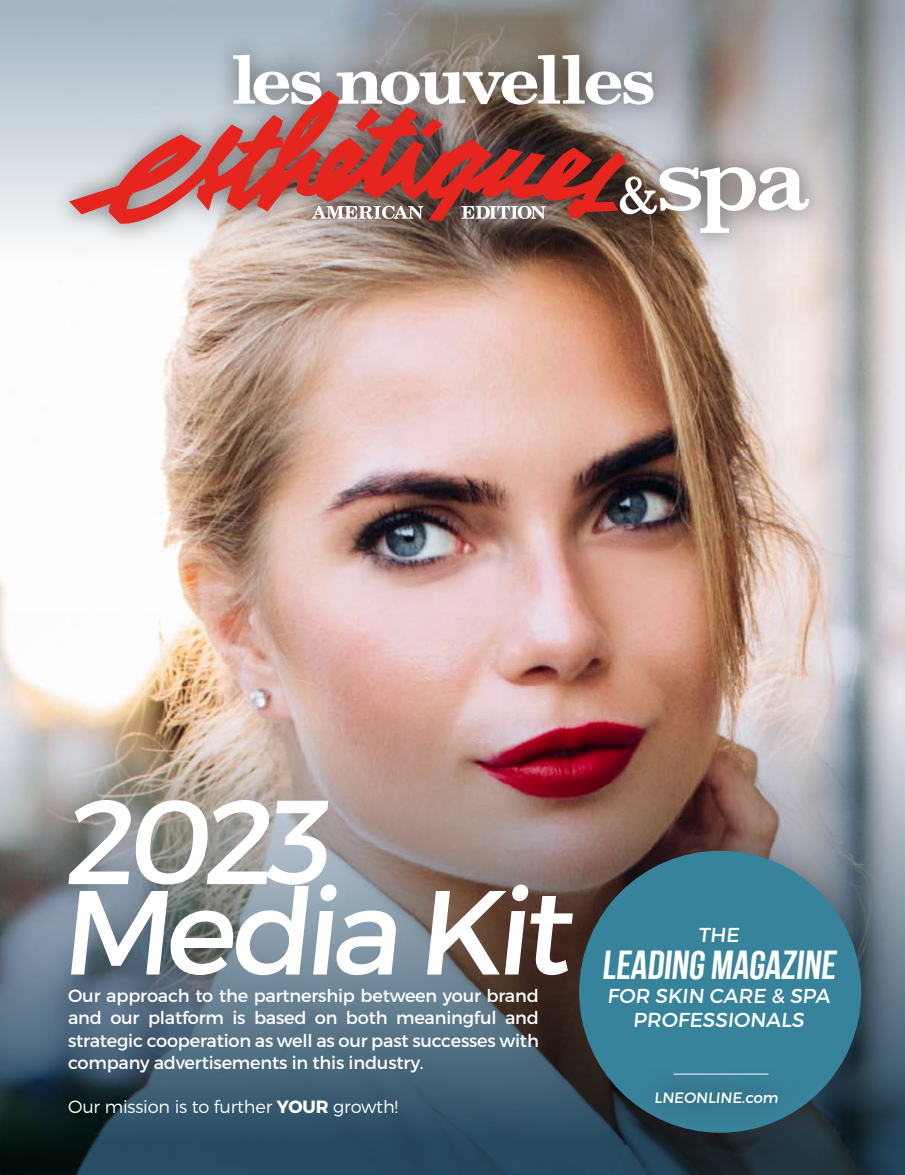
<style>
.page{position:relative;width:905px;height:1175px;background:#fff}
.page>*{position:absolute;margin:0;border:0;box-sizing:border-box;transform-origin:0 0}
.t1{font:119.4px "Montserrat";color:#fff}
.t2{font:40.35px "Bebas Neue";color:#fff}
.t3{font:20.25px/24.2px "Montserrat";color:#fff;text-align:center}
.t4{font:17.7px/22.2px "Montserrat";letter-spacing:-.01em;color:#fff;text-align:justify}
.t5{font:300 17.7px "Montserrat";letter-spacing:-.01em;color:#fff}
.t6{font:15px "Montserrat";color:#fff}
.s1{font-weight:700}
</style>
<div class="page">
<img style="left:0;top:316px;width:904px;height:297px">
<img style="left:0;top:613px;width:904px;height:561px">
<svg style="left:0;top:0;width:904px;height:316px"></svg>
<div style="left:50px;top:33px;width:780px;height:222px;background:#231f20;opacity:.59"></div>
<svg style="left:233px;top:55px;width:88px;height:36px"></svg>
<svg style="left:337px;top:55px;width:316px;height:50px"></svg>
<svg style="left:619px;top:167px;width:190px;height:66px"></svg>
<svg style="left:69px;top:91px;width:557px;height:138px"></svg>
<div style="left:549px;top:821px;width:342px;height:341px;background:#231f20;opacity:.38"></div>
<div style="left:579px;top:850px;width:282px;height:282px;background:#38839c;border-radius:50%"></div>
<div style="left:627px;top:1063px;width:177px;height:69px;background:#231f20;opacity:.97"></div>
<hr style="left:673px;top:1073px;width:95px;height:1px;background:#fff">
<h1 class="t1" style="left:63px;top:768px;width:282px">2023</h1>
<h1 class="t1" style="left:60px;top:858px;width:527px">Media Kit</h1>
<p class="t4" style="left:68px;top:984px;width:472px">Our approach to the partnership between your brand and our platform is based on both meaningful and strategic cooperation as well as our past successes with company advertisements in this industry.</p>
<p class="t5" style="left:68px;top:1095px;width:331px">Our mission is to further <span class="s1">YOUR</span> growth!</p>
<p class="t3" style="left:698px;top:922px;width:45px">THE</p>
<h2 class="t2" style="left:601px;top:942px;width:240px">LEADING MAGAZINE</h2>
<p class="t3" style="left:607px;top:983px;width:227px">FOR SKIN CARE &amp; SPA<br>PROFESSIONALS</p>
<p class="t6" style="left:654px;top:1088px;width:128px">LNEONLINE.com</p>
</div>
